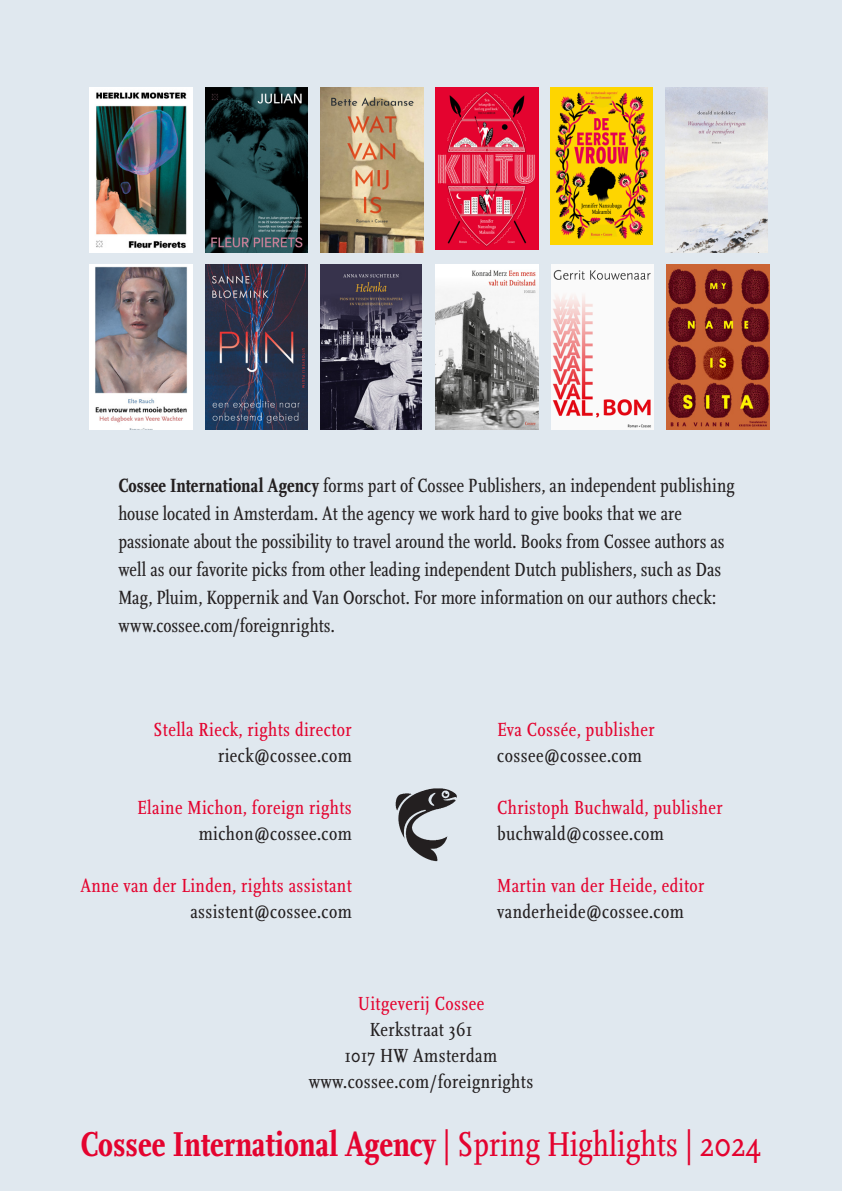
<style>
.page{position:relative;width:842px;height:1191px;background:#e0e8ef}
.page>*{position:absolute;margin:0;border:0;box-sizing:border-box;transform-origin:0 0}
.t1{font:700 condensed 36px "Scala Pro";color:#e4032f}
.BIO{font:condensed 20px/28px "Scala Pro";color:#231f20}
.t2{font:condensed 19.8px "Scala Pro";letter-spacing:.02em;color:#e4032f}
.t3{font:condensed 19.8px "Scala Pro";letter-spacing:.02em;color:#231f20}
.s1{font-weight:700}
.s2{font-weight:400}
</style>
<div class="page">
<img style="left:395px;top:788px;width:62px;height:74px">
<img style="left:665px;top:88px;width:103px;height:164px">
<img style="left:551px;top:265px;width:103px;height:164px">
<img style="left:667px;top:265px;width:102px;height:164px">
<img style="left:321px;top:265px;width:101px;height:164px">
<img style="left:435px;top:265px;width:103px;height:164px">
<img style="left:205px;top:265px;width:103px;height:164px">
<img style="left:205px;top:88px;width:103px;height:164px">
<img style="left:321px;top:88px;width:102px;height:164px">
<img style="left:90px;top:88px;width:103px;height:164px">
<img style="left:90px;top:265px;width:103px;height:164px">
<img style="left:436px;top:88px;width:102px;height:162px">
<img style="left:550px;top:88px;width:103px;height:156px">
<p class="BIO" style="left:118px;top:471px;width:618px"><span class="s1">Cossee International Agency</span> forms part of Cossee Publishers, an independent publishing house located in Amsterdam. At the agency we work hard to give books that we are passionate about the possibility to travel around the world. Books from Cossee authors as well as our favorite picks from other leading independent Dutch publishers, such as Das Mag, Pluim, Koppernik and Van Oorschot. For more information on our authors check: www.cossee.com/foreignrights.</p>
<p class="t2" style="left:154px;top:718px;width:200px">Stella Rieck, rights director</p>
<p class="t3" style="left:218px;top:744px;width:135px">rieck@cossee.com</p>
<p class="t2" style="left:137px;top:796px;width:216px">Elaine Michon, foreign rights</p>
<p class="t3" style="left:199px;top:822px;width:155px">michon@cossee.com</p>
<p class="t2" style="left:80px;top:874px;width:273px">Anne van der Linden, rights assistant</p>
<p class="t3" style="left:190px;top:900px;width:163px">assistent@cossee.com</p>
<p class="t2" style="left:497px;top:718px;width:159px">Eva Cossée, publisher</p>
<p class="t3" style="left:497px;top:744px;width:146px">cossee@cossee.com</p>
<p class="t2" style="left:497px;top:796px;width:227px">Christoph Buchwald, publisher</p>
<p class="t3" style="left:497px;top:822px;width:168px">buchwald@cossee.com</p>
<p class="t2" style="left:497px;top:874px;width:209px">Martin van der Heide, editor</p>
<p class="t3" style="left:497px;top:900px;width:188px">vanderheide@cossee.com</p>
<p class="t2" style="left:358px;top:992px;width:128px">Uitgeverij Cossee</p>
<p class="t3" style="left:370px;top:1018px;width:104px">Kerkstraat 361</p>
<p class="t3" style="left:345px;top:1044px;width:154px">1017 HW Amsterdam</p>
<p class="t3" style="left:309px;top:1070px;width:226px">www.cossee.com/foreignrights</p>
<p class="t1" style="left:80px;top:1122px;width:682px">Cossee International Agency <span class="s2">| Spring Highlights | 2024</span></p>
</div>
